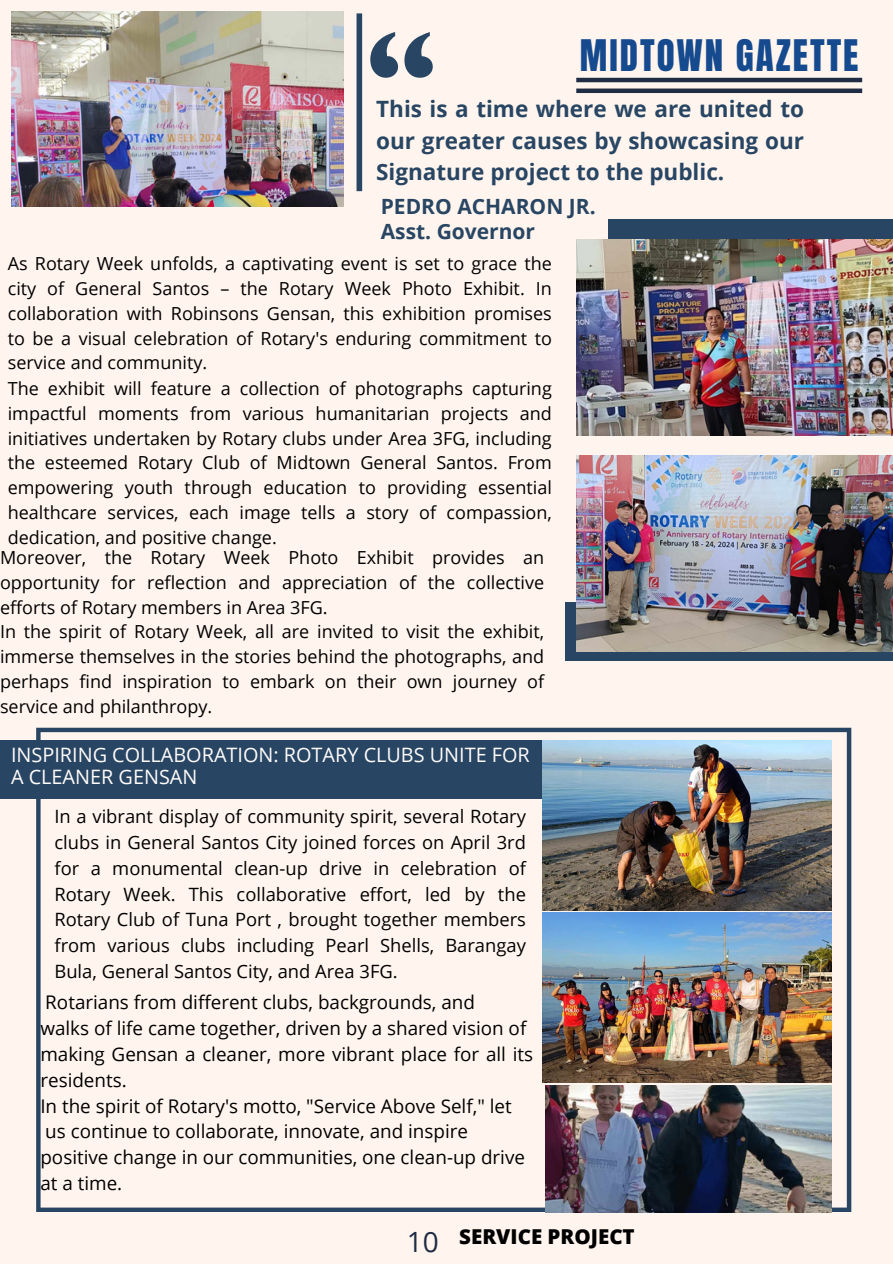
<style>
.page{position:relative;width:893px;height:1264px;background:#fff}
.page>*{position:absolute;margin:0;border:0;box-sizing:border-box;transform-origin:0 0}
.t1{font:37.05px "Anton";letter-spacing:.055em;color:#164a8f}
.t2{font:27.9px "Open Sans";color:#202c44}
.t3{font:700 22.5px/31.5px "Open Sans";color:#284663;text-align:justify}
.t4{font:700 21px/24.8px "Open Sans";color:#284663}
.t5{font:800 20.55px "Open Sans";color:#000}
.t6{font:19.8px/22.5px "Open Sans";color:#fffbfb}
.t7{font:18.9px/25.8px "Open Sans";color:#000}
.t8{font:18.3px/25.7px "Open Sans";color:#000;text-align:justify}
.t9{font:18px/24.8px "Open Sans";color:#000;text-align:justify}
</style>
<div class="page">
<div style="left:0;top:0;width:892px;height:1263px;background:#fff5ee"></div>
<div style="left:356px;top:13px;width:6px;height:178px;background:#284663"></div>
<svg style="left:370px;top:32px;width:62px;height:46px"></svg>
<svg style="left:36px;top:727px;width:815px;height:484px"></svg>
<div style="left:0;top:740px;width:732px;height:58px;background:#284663"></div>
<img style="left:11px;top:11px;width:333px;height:196px">
<hr style="left:576px;top:78px;width:286px;height:4px;background:#202c44">
<div style="left:576px;top:88px;width:286px;height:5px;background:#202c44"></div>
<div style="left:608px;top:219px;width:284px;height:58px;background:#284663"></div>
<img style="left:576px;top:240px;width:316px;height:195px">
<div style="left:565px;top:602px;width:327px;height:58px;background:#284663"></div>
<img style="left:576px;top:456px;width:316px;height:195px">
<img style="left:542px;top:912px;width:289px;height:170px">
<img style="left:546px;top:1085px;width:285px;height:126px">
<img style="left:542px;top:740px;width:289px;height:170px">
<p class="t1" style="left:580px;top:28px;width:280px">MIDTOWN GAZETTE</p>
<p class="t3" style="left:376px;top:93px;width:429px">This is a time where we are united to our greater causes by showcasing our Signature project to the public.</p>
<h1 class="t4" style="left:381px;top:194px;width:216px">PEDRO ACHARON JR.<br>Asst. Governor</h1>
<p class="t9" style="left:8px;top:251px;width:545px">As Rotary Week unfolds, a captivating event is set to grace the city of General Santos – the Rotary Week Photo Exhibit. In collaboration with Robinsons Gensan, this exhibition promises to be a visual celebration of Rotary's enduring commitment to service and community.</p>
<p class="t9" style="left:8px;top:375px;width:545px">The exhibit will feature a collection of photographs capturing impactful moments from various humanitarian projects and initiatives undertaken by Rotary clubs under Area 3FG, including the esteemed Rotary Club of Midtown General Santos. From empowering youth through education to providing essential healthcare services, each image tells a story of compassion, dedication, and positive change.</p>
<p class="t9" style="left:0;top:544px;width:545px">Moreover, the Rotary Week Photo Exhibit provides an opportunity for reflection and appreciation of the collective efforts of Rotary members in Area 3FG.</p>
<p class="t9" style="left:0;top:619px;width:545px">In the spirit of Rotary Week, all are invited to visit the exhibit, immerse themselves in the stories behind the photographs, and perhaps find inspiration to embark on their own journey of service and philanthropy.</p>
<p class="t6" style="left:11px;top:742px;width:520px">INSPIRING COLLABORATION: ROTARY CLUBS UNITE FOR<br>A CLEANER GENSAN</p>
<p class="t8" style="left:54px;top:803px;width:473px">In a vibrant display of community spirit, several Rotary clubs in General Santos City joined forces on April 3rd for a monumental clean-up drive in celebration of Rotary Week. This collaborative effort, led by the Rotary Club of Tuna Port , brought together members from various clubs including Pearl Shells, Barangay Bula, General Santos City, and Area 3FG.</p>
<h3 class="t7" style="left:45px;top:988px;width:431px">Rotarians from different clubs, backgrounds, and</h3>
<h3 class="t7" style="left:40px;top:1014px;width:487px">walks of life came together, driven by a shared vision of</h3>
<p class="t7" style="left:40px;top:1040px;width:494px">making Gensan a cleaner, more vibrant place for all its residents.</p>
<p class="t7" style="left:40px;top:1092px;width:473px">In the spirit of Rotary's motto, "Service Above Self," let</p>
<p class="t7" style="left:45px;top:1118px;width:424px">us continue to collaborate, innovate, and inspire</p>
<p class="t7" style="left:40px;top:1144px;width:486px">positive change in our communities, one clean-up drive</p>
<h4 class="t7" style="left:40px;top:1169px;width:83px">at a time.</h4>
<p class="t2" style="left:407px;top:1222px;width:33px">10</p>
<p class="t5" style="left:459px;top:1221px;width:177px">SERVICE PROJECT</p>
</div>
